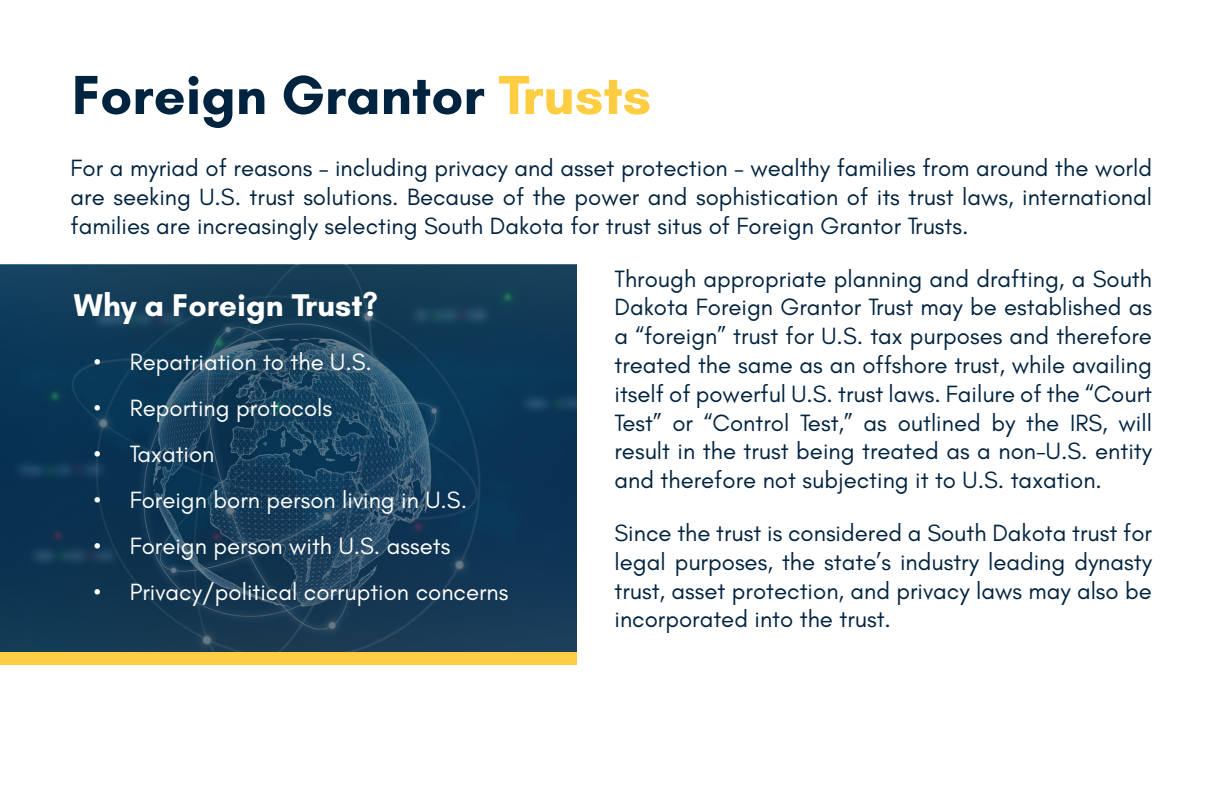
<style>
.page{position:relative;width:1224px;height:792px;background:#fff}
.page>*{position:absolute;margin:0;border:0;box-sizing:border-box;transform-origin:0 0}
.t1{font:700 56px "Glacial Indifference";color:#002340}
.t2{font:700 32px "Glacial Indifference";color:#fff}
.t3{font:24px/28.8px "Glacial Indifference";color:#002340;text-align:justify}
.t4{font:24px "Glacial Indifference";color:#fff}
.s1{color:#ffcd41}
</style>
<div class="page">
<svg style="left:0;top:265px;width:577px;height:387px;background:#143c58"></svg>
<div style="left:0;top:652px;width:577px;height:13px;background:#ffcd41"></div>
<p class="t1" style="left:72px;top:60px;width:581px">Foreign Grantor <span class="s1">Trusts</span></p>
<p class="t3" style="left:71px;top:154px;width:1083px">For a myriad of reasons – including privacy and asset protection – wealthy families from around the world are seeking U.S. trust solutions. Because of the power and sophistication of its trust laws, international families are increasingly selecting South Dakota for trust situs of Foreign Grantor Trusts.</p>
<p class="t3" style="left:615px;top:265px;width:539px">Through appropriate planning and drafting, a South Dakota Foreign Grantor Trust may be established as a “foreign” trust for U.S. tax purposes and therefore treated the same as an offshore trust, while availing itself of powerful U.S. trust laws. Failure of the “Court Test” or “Control Test,” as outlined by the IRS, will result in the trust being treated as a non-U.S. entity and therefore not subjecting it to U.S. taxation.</p>
<p class="t3" style="left:615px;top:519px;width:539px">Since the trust is considered a South Dakota trust for legal purposes, the state’s industry leading dynasty trust, asset protection, and privacy laws may also be incorporated into the trust.</p>
<p class="t2" style="left:74px;top:285px;width:306px">Why a Foreign Trust?</p>
<p class="t4" style="left:94px;top:348px;width:280px">• Repatriation to the U.S.</p>
<p class="t4" style="left:94px;top:394px;width:240px">• Reporting protocols</p>
<p class="t4" style="left:94px;top:440px;width:122px">• Taxation</p>
<p class="t4" style="left:94px;top:486px;width:375px">• Foreign born person living in U.S.</p>
<p class="t4" style="left:94px;top:532px;width:358px">• Foreign person with U.S. assets</p>
<p class="t4" style="left:94px;top:578px;width:416px">• Privacy/political corruption concerns</p>
</div>
